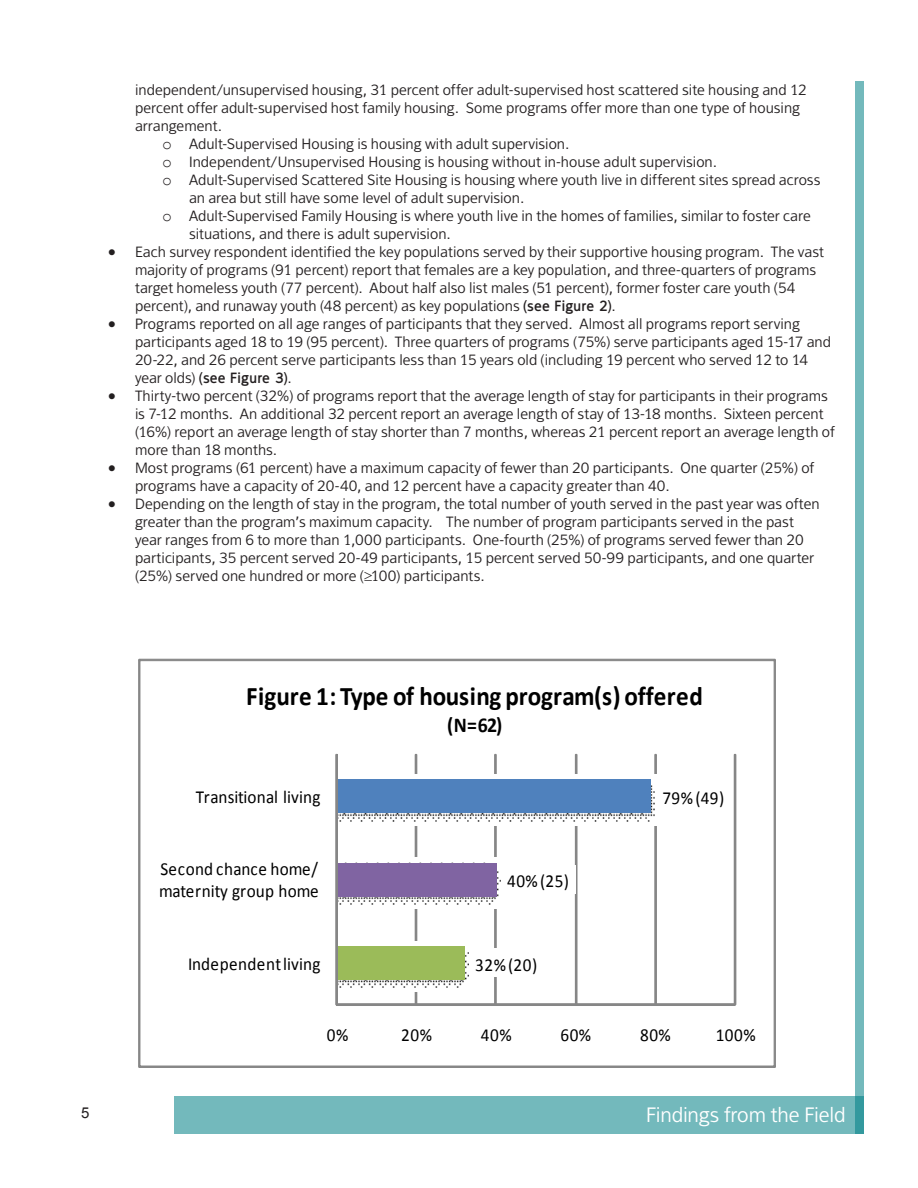
<style>
.page{position:relative;width:918px;height:1188px;background:#fff}
.page>*{position:absolute;margin:0;border:0;box-sizing:border-box;transform-origin:0 0}
.t1{font:700 26.85px "Calibri";color:#000;scale:.94 1}
.t2{font:700 21.15px "Calibri";color:#000;scale:.94 1}
.t3{font:21px "Fran Klein";letter-spacing:-.01em;color:#fff}
.t4{font:18.3px/22.6px "Calibri";letter-spacing:.015em;color:#000;scale:.94 1}
.List_Paragraph{font:15px/18px "Fran Klein";color:#231f20}
.t5{font:15px "Arial";color:#231f20}
.s1{font-family:"Courier New";font-size:16.5px}
.s2{font-weight:700}
</style>
<div class="page">
<div style="left:174px;top:1096px;width:690px;height:38px;background:#73b9bc"></div>
<div style="left:855px;top:81px;width:9px;height:1053px;background:#73b9bc"></div>
<svg style="left:139px;top:659px;width:637px;height:409px"></svg>
<p class="List_Paragraph" style="left:135px;top:81px;width:673px">independent/unsupervised housing, 31 percent offer adult-supervised host scattered site housing and 12 percent offer adult-supervised host family housing. Some programs offer more than one type of housing arrangement.</p>
<p class="List_Paragraph" style="left:162px;top:135px;width:409px"><span class="s1">o</span> Adult-Supervised Housing is housing with adult supervision.</p>
<p class="List_Paragraph" style="left:162px;top:153px;width:557px"><span class="s1">o</span> Independent/Unsupervised Housing is housing without in-house adult supervision.</p>
<p class="List_Paragraph" style="left:189px;top:171px;width:633px;text-indent:-27px"><span class="s1">o</span> Adult-Supervised Scattered Site Housing is housing where youth live in different sites spread across an area but still have some level of adult supervision.</p>
<p class="List_Paragraph" style="left:189px;top:207px;width:623px;text-indent:-27px"><span class="s1">o</span> Adult-Supervised Family Housing is where youth live in the homes of families, similar to foster care situations, and there is adult supervision.</p>
<p class="List_Paragraph" style="left:135px;top:243px;width:691px;text-indent:-27px">• Each survey respondent identified the key populations served by their supportive housing program. The vast majority of programs (91 percent) report that females are a key population, and three-quarters of programs target homeless youth (77 percent). About half also list males (51 percent), former foster care youth (54 percent), and runaway youth (48 percent) as key populations <span class="s2">(see Figure 2)</span>.</p>
<p class="List_Paragraph" style="left:135px;top:315px;width:698px;text-indent:-27px">• Programs reported on all age ranges of participants that they served. Almost all programs report serving participants aged 18 to 19 (95 percent). Three quarters of programs (75%) serve participants aged 15-17 and 20-22, and 26 percent serve participants less than 15 years old (including 19 percent who served 12 to 14 year olds) <span class="s2">(see Figure 3)</span>.</p>
<p class="List_Paragraph" style="left:135px;top:387px;width:701px;text-indent:-27px">• Thirty-two percent (32%) of programs report that the average length of stay for participants in their programs is 7-12 months. An additional 32 percent report an average length of stay of 13-18 months. Sixteen percent (16%) report an average length of stay shorter than 7 months, whereas 21 percent report an average length of more than 18 months.</p>
<p class="List_Paragraph" style="left:135px;top:459px;width:681px;text-indent:-27px">• Most programs (61 percent) have a maximum capacity of fewer than 20 participants. One quarter (25%) of programs have a capacity of 20-40, and 12 percent have a capacity greater than 40.</p>
<p class="List_Paragraph" style="left:135px;top:495px;width:686px;text-indent:-27px">• Depending on the length of stay in the program, the total number of youth served in the past year was often greater than the program’s maximum capacity. The number of program participants served in the past year ranges from 6 to more than 1,000 participants. One-fourth (25%) of programs served fewer than 20 participants, 35 percent served 20-49 participants, 15 percent served 50-99 participants, and one quarter (25%) served one hundred or more (≥100) participants.</p>
<p class="t1" style="left:246px;top:680px;width:488px">Figure 1: Type of housing program(s) offered</p>
<p class="t2" style="left:447px;top:712px;width:60px">(N=62)</p>
<p class="t4" style="left:196px;top:784px;width:134px">Transitional living</p>
<p class="t4" style="left:159px;top:856px;width:171px">Second chance home/ maternity group home</p>
<p class="t4" style="left:188px;top:951px;width:142px">Independent living</p>
<p class="t4" style="left:507px;top:869px;width:68px">40% (25)</p>
<p class="t4" style="left:475px;top:952px;width:68px">32% (20)</p>
<p class="t4" style="left:662px;top:785px;width:68px">79% (49)</p>
<p class="t4" style="left:327px;top:1023px;width:24px">0%</p>
<p class="t4" style="left:401px;top:1023px;width:34px">20%</p>
<p class="t4" style="left:481px;top:1023px;width:34px">40%</p>
<p class="t4" style="left:560px;top:1023px;width:34px">60%</p>
<p class="t4" style="left:640px;top:1023px;width:34px">80%</p>
<p class="t4" style="left:716px;top:1023px;width:44px">100%</p>
<p class="t5" style="left:81px;top:1103px;width:10px">5</p>
<h3 class="t3" style="left:646px;top:1103px;width:201px">Findings from the Field</h3>
</div>
